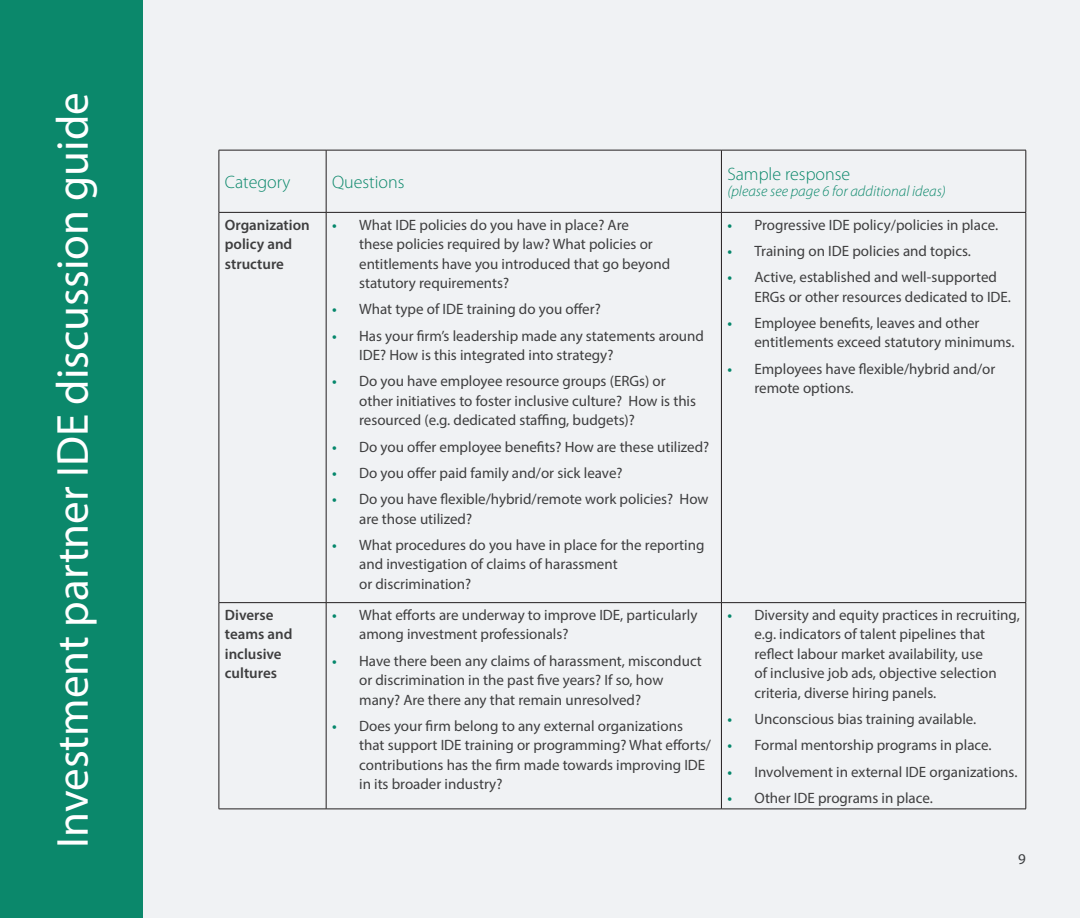
<style>
.page{position:relative;width:1080px;height:918px;background:#fff}
.page>*{position:absolute;margin:0;border:0;box-sizing:border-box;transform-origin:0 0}
.t1{font:45px "Myriad Pro";color:#fff}
.t2{font:300 18px "Myriad Pro";color:#0b886b}
.t3{font:15px/19.5px "Myriad Pro";color:#3e3e3f}
.t4{font:600 15px/19.5px "Myriad Pro";color:#3e3e3f}
.t5{font:italic 300 15px "Myriad Pro";color:#0b886b}
.s1{font-weight:600;color:#05876b}
</style>
<div class="page">
<div style="left:143px;top:0;width:937px;height:918px;background:#f0f2f4"></div>
<hr style="left:219px;top:150px;width:107px;height:1px;background:#231f20">
<hr style="left:219px;top:150px;width:1px;height:62px;background:#231f20">
<hr style="left:326px;top:150px;width:395px;height:1px;background:#231f20">
<hr style="left:326px;top:150px;width:1px;height:62px;background:#231f20">
<hr style="left:721px;top:150px;width:305px;height:1px;background:#231f20">
<hr style="left:721px;top:150px;width:1px;height:62px;background:#231f20">
<hr style="left:1026px;top:150px;width:1px;height:62px;background:#231f20">
<hr style="left:219px;top:212px;width:107px;height:1px;background:#231f20">
<hr style="left:219px;top:213px;width:1px;height:389px;background:#231f20">
<hr style="left:326px;top:212px;width:395px;height:1px;background:#231f20">
<hr style="left:326px;top:213px;width:1px;height:389px;background:#231f20">
<hr style="left:721px;top:212px;width:305px;height:1px;background:#231f20">
<hr style="left:721px;top:213px;width:1px;height:389px;background:#231f20">
<hr style="left:1026px;top:213px;width:1px;height:389px;background:#231f20">
<hr style="left:219px;top:602px;width:107px;height:1px;background:#231f20">
<hr style="left:219px;top:603px;width:1px;height:206px;background:#231f20">
<hr style="left:326px;top:602px;width:395px;height:1px;background:#231f20">
<hr style="left:326px;top:603px;width:1px;height:206px;background:#231f20">
<hr style="left:721px;top:602px;width:305px;height:1px;background:#231f20">
<hr style="left:721px;top:603px;width:1px;height:206px;background:#231f20">
<hr style="left:1026px;top:603px;width:1px;height:206px;background:#231f20">
<hr style="left:219px;top:809px;width:107px;height:1px;background:#231f20">
<hr style="left:326px;top:809px;width:395px;height:1px;background:#231f20">
<hr style="left:721px;top:809px;width:305px;height:1px;background:#231f20">
<div style="left:0;top:0;width:143px;height:918px;background:#0b886b"></div>
<p class="t1" style="left:45px;top:848px;width:757px;rotate:-90deg">Investment partner IDE discussion guide</p>
<p class="t2" style="left:225px;top:172px;width:67px">Category</p>
<p class="t2" style="left:332px;top:172px;width:74px">Questions</p>
<p class="t2" style="left:727px;top:164px;width:124px">Sample response</p>
<p class="t5" style="left:727px;top:182px;width:220px">(please see page 6 for additional ideas)</p>
<p class="t4" style="left:225px;top:214px;width:86px">Organization policy and structure</p>
<p class="t3" style="left:359px;top:215px;width:313px;text-indent:-27px"><span class="s1">•</span> What IDE policies do you have in place? Are<br>these policies required by law? What policies or entitlements have you introduced that go beyond statutory requirements?</p>
<p class="t3" style="left:332px;top:299px;width:270px"><span class="s1">•</span> What type of IDE training do you offer?</p>
<p class="t3" style="left:359px;top:326px;width:346px;text-indent:-27px"><span class="s1">•</span> Has your firm’s leadership made any statements around<br>IDE? How is this integrated into strategy?</p>
<p class="t3" style="left:359px;top:371px;width:338px;text-indent:-27px"><span class="s1">•</span> Do you have employee resource groups (ERGs) or other initiatives to foster inclusive culture? How is this resourced (e.g. dedicated staffing, budgets)?</p>
<p class="t3" style="left:332px;top:437px;width:379px"><span class="s1">•</span> Do you offer employee benefits? How are these utilized?</p>
<p class="t3" style="left:332px;top:463px;width:292px"><span class="s1">•</span> Do you offer paid family and/or sick leave?</p>
<p class="t3" style="left:359px;top:489px;width:351px;text-indent:-27px"><span class="s1">•</span> Do you have flexible/hybrid/remote work policies? How are those utilized?</p>
<p class="t3" style="left:359px;top:535px;width:347px;text-indent:-27px"><span class="s1">•</span> What procedures do you have in place for the reporting and investigation of claims of harassment<br>or discrimination?</p>
<p class="t4" style="left:225px;top:605px;width:69px">Diverse teams and</p>
<p class="t4" style="left:225px;top:644px;width:58px">inclusive cultures</p>
<p class="t3" style="left:359px;top:605px;width:340px;text-indent:-27px"><span class="s1">•</span> What efforts are underway to improve IDE, particularly among investment professionals?</p>
<p class="t3" style="left:359px;top:651px;width:344px;text-indent:-27px"><span class="s1">•</span> Have there been any claims of harassment, misconduct or discrimination in the past five years? If so, how many? Are there any that remain unresolved?</p>
<p class="t3" style="left:359px;top:716px;width:353px;text-indent:-27px"><span class="s1">•</span> Does your firm belong to any external organizations that support IDE training or programming? What efforts/ contributions has the firm made towards improving IDE in its broader industry?</p>
<p class="t3" style="left:727px;top:215px;width:272px"><span class="s1">•</span> Progressive IDE policy/policies in place.</p>
<p class="t3" style="left:727px;top:241px;width:245px"><span class="s1">•</span> Training on IDE policies and topics.</p>
<p class="t3" style="left:754px;top:267px;width:258px;text-indent:-27px"><span class="s1">•</span> Active, established and well-supported<br>ERGs or other resources dedicated to IDE.</p>
<p class="t3" style="left:754px;top:313px;width:262px;text-indent:-27px"><span class="s1">•</span> Employee benefits, leaves and other entitlements exceed statutory minimums.</p>
<p class="t3" style="left:754px;top:359px;width:243px;text-indent:-27px"><span class="s1">•</span> Employees have flexible/hybrid and/or remote options.</p>
<p class="t3" style="left:754px;top:605px;width:267px;text-indent:-27px"><span class="s1">•</span> Diversity and equity practices in recruiting, e.g. indicators of talent pipelines that reflect labour market availability, use<br>of inclusive job ads, objective selection criteria, diverse hiring panels.</p>
<p class="t3" style="left:727px;top:709px;width:250px"><span class="s1">•</span> Unconscious bias training available.</p>
<p class="t3" style="left:727px;top:735px;width:266px"><span class="s1">•</span> Formal mentorship programs in place.</p>
<p class="t3" style="left:727px;top:762px;width:292px"><span class="s1">•</span> Involvement in external IDE organizations.</p>
<p class="t3" style="left:727px;top:788px;width:207px"><span class="s1">•</span> Other IDE programs in place.</p>
<p class="t3" style="left:1018px;top:849px;width:9px">9</p>
</div>
